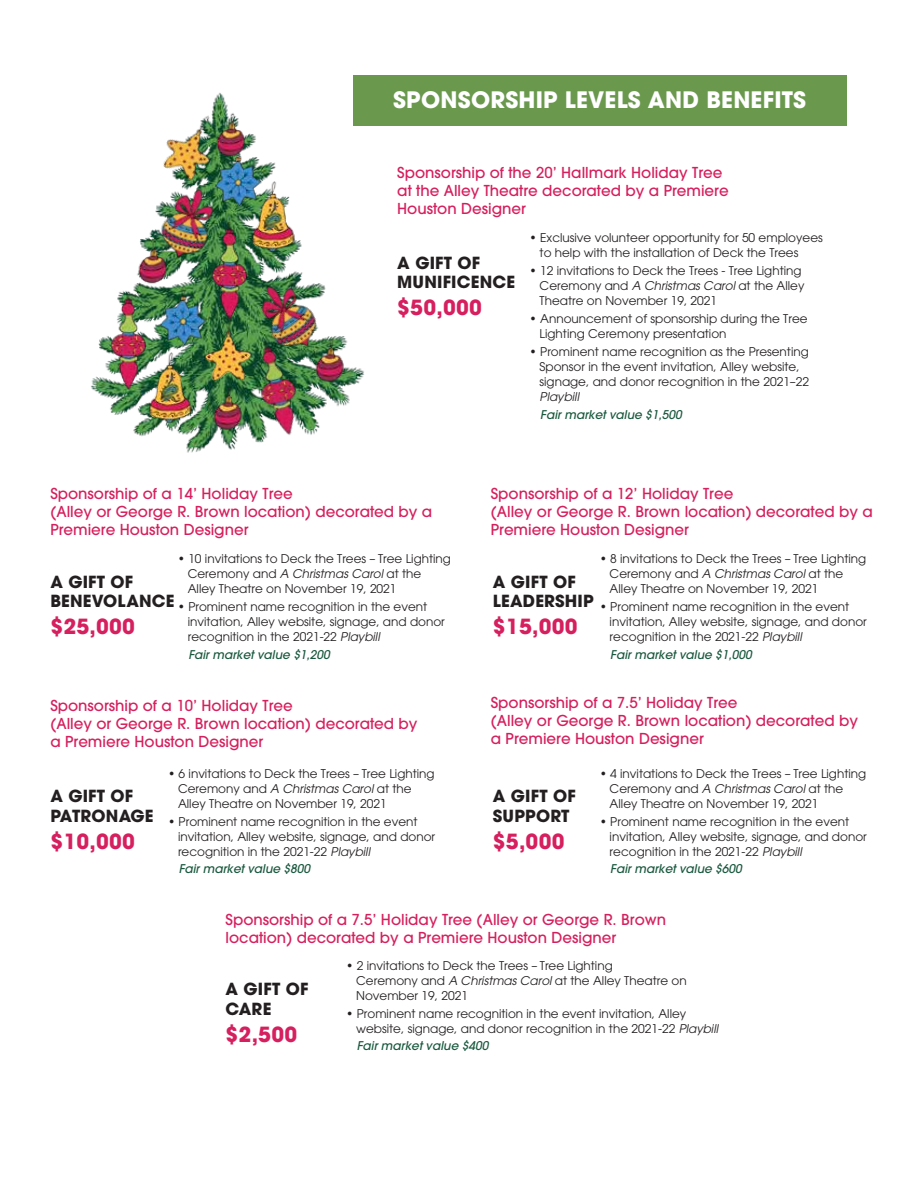
<style>
.page{position:relative;width:918px;height:1188px;background:#fff}
.page>*{position:absolute;margin:0;border:0;box-sizing:border-box;transform-origin:0 0}
.t1{font:700 22.5px "ITC Avant Garde Std";letter-spacing:.01em;color:#fff}
.t2{font:700 21.6px "Avant Garde IT Cby BT";letter-spacing:.01em;color:#d61f5e}
.t3{font:700 16.65px/20px "ITC Avant Garde Std";letter-spacing:.01em;color:#231f20}
.t4{font:500 15px/18px "ITC Avant Garde Std";color:#d61f5e}
.t5{font:12px/15px "ITC Avant Garde Std";color:#231f20}
.t6{font:italic 500 12px "ITC Avant Garde Std";color:#1a593f}
.t7{font:italic 12px "ITC Avant Garde Std";color:#231f20}
.s1{font-style:italic}
</style>
<div class="page">
<div style="left:353px;top:75px;width:493px;height:51px;background:#6a994e"></div>
<img style="left:91px;top:92px;width:273px;height:361px">
<img style="left:152px;top:188px;width:73px;height:77px">
<img style="left:254px;top:268px;width:76px;height:63px">
<img style="left:142px;top:348px;width:52px;height:76px">
<img style="left:245px;top:177px;width:52px;height:76px">
<img style="left:207px;top:215px;width:47px;height:96px">
<img style="left:157px;top:283px;width:52px;height:63px">
<img style="left:212px;top:144px;width:52px;height:63px">
<img style="left:106px;top:285px;width:47px;height:106px">
<img style="left:242px;top:328px;width:72px;height:114px">
<img style="left:201px;top:311px;width:53px;height:70px">
<img style="left:152px;top:101px;width:80px;height:87px">
<img style="left:208px;top:105px;width:46px;height:56px">
<img style="left:204px;top:379px;width:46px;height:56px">
<img style="left:306px;top:331px;width:46px;height:56px">
<img style="left:129px;top:232px;width:46px;height:56px">
<h1 class="t1" style="left:393px;top:85px;width:415px">SPONSORSHIP LEVELS AND BENEFITS</h1>
<p class="t4" style="left:397px;top:163px;width:333px">Sponsorship of the 20’ Hallmark Holiday Tree at the Alley Theatre decorated by a Premiere<br>Houston Designer</p>
<h3 class="t3" style="left:397px;top:252px;width:119px">A GIFT OF<br>MUNIFICENCE</h3>
<h2 class="t2" style="left:397px;top:295px;width:86px">$50,000</h2>
<p class="t5" style="left:540px;top:230px;width:285px;text-indent:-10px">• Exclusive volunteer opportunity for 50 employees to help with the installation of Deck the Trees</p>
<p class="t5" style="left:540px;top:263px;width:266px;text-indent:-10px">• 12 invitations to Deck the Trees - Tree Lighting<br>Ceremony and <span class="s1">A Christmas Carol</span> at the Alley<br>Theatre on November 19, 2021</p>
<p class="t5" style="left:540px;top:311px;width:270px;text-indent:-10px">• Announcement of sponsorship during the Tree<br>Lighting Ceremony presentation</p>
<p class="t5" style="left:540px;top:344px;width:271px;text-indent:-10px">• Prominent name recognition as the Presenting<br>Sponsor in the event invitation, Alley website, signage, and donor recognition in the 2021–22</p>
<p class="t7" style="left:540px;top:390px;width:41px">Playbill</p>
<p class="t6" style="left:540px;top:407px;width:143px">Fair market value $1,500</p>
<p class="t4" style="left:50px;top:484px;width:384px">Sponsorship of a 14’ Holiday Tree<br>(Alley or George R. Brown location) decorated by a<br>Premiere Houston Designer</p>
<p class="t5" style="left:188px;top:551px;width:265px;text-indent:-10px">• 10 invitations to Deck the Trees – Tree Lighting<br>Ceremony and <span class="s1">A Christmas Carol</span> at the<br>Alley Theatre on November 19, 2021</p>
<p class="t5" style="left:188px;top:599px;width:259px;text-indent:-10px">• Prominent name recognition in the event invitation, Alley website, signage, and donor recognition in the 2021-22 <span class="s1">Playbill</span></p>
<p class="t6" style="left:188px;top:647px;width:143px">Fair market value $1,200</p>
<h3 class="t3" style="left:50px;top:571px;width:126px">A GIFT OF<br>BENEVOLANCE</h3>
<h2 class="t2" style="left:50px;top:614px;width:86px">$25,000</h2>
<p class="t4" style="left:50px;top:697px;width:369px">Sponsorship of a 10’ Holiday Tree<br>(Alley or George R. Brown location) decorated by a Premiere Houston Designer</p>
<h3 class="t3" style="left:50px;top:786px;width:105px">A GIFT OF<br>PATRONAGE</h3>
<h2 class="t2" style="left:50px;top:828px;width:86px">$10,000</h2>
<p class="t5" style="left:178px;top:766px;width:258px;text-indent:-10px">• 6 invitations to Deck the Trees – Tree Lighting<br>Ceremony and <span class="s1">A Christmas Carol</span> at the<br>Alley Theatre on November 19, 2021</p>
<p class="t5" style="left:178px;top:814px;width:259px;text-indent:-10px">• Prominent name recognition in the event invitation, Alley website, signage, and donor recognition in the 2021-22 <span class="s1">Playbill</span></p>
<p class="t6" style="left:179px;top:861px;width:133px">Fair market value $800</p>
<p class="t4" style="left:491px;top:484px;width:384px">Sponsorship of a 12’ Holiday Tree<br>(Alley or George R. Brown location) decorated by a<br>Premiere Houston Designer</p>
<p class="t5" style="left:610px;top:551px;width:258px;text-indent:-10px">• 8 invitations to Deck the Trees – Tree Lighting<br>Ceremony and <span class="s1">A Christmas Carol</span> at the<br>Alley Theatre on November 19, 2021</p>
<p class="t5" style="left:610px;top:599px;width:259px;text-indent:-10px">• Prominent name recognition in the event invitation, Alley website, signage, and donor recognition in the 2021-22 <span class="s1">Playbill</span></p>
<p class="t6" style="left:610px;top:647px;width:143px">Fair market value $1,000</p>
<h3 class="t3" style="left:493px;top:571px;width:102px">A GIFT OF<br>LEADERSHIP</h3>
<h2 class="t2" style="left:493px;top:614px;width:86px">$15,000</h2>
<p class="t4" style="left:491px;top:693px;width:369px">Sponsorship of a 7.5’ Holiday Tree<br>(Alley or George R. Brown location) decorated by a Premiere Houston Designer</p>
<h3 class="t3" style="left:493px;top:786px;width:84px">A GIFT OF<br>SUPPORT</h3>
<h2 class="t2" style="left:493px;top:828px;width:73px">$5,000</h2>
<p class="t5" style="left:610px;top:766px;width:258px;text-indent:-10px">• 4 invitations to Deck the Trees – Tree Lighting<br>Ceremony and <span class="s1">A Christmas Carol</span> at the<br>Alley Theatre on November 19, 2021</p>
<p class="t5" style="left:610px;top:814px;width:259px;text-indent:-10px">• Prominent name recognition in the event invitation, Alley website, signage, and donor recognition in the 2021-22 <span class="s1">Playbill</span></p>
<p class="t6" style="left:610px;top:861px;width:133px">Fair market value $600</p>
<p class="t4" style="left:226px;top:911px;width:442px">Sponsorship of a 7.5’ Holiday Tree (Alley or George R. Brown location) decorated by a Premiere Houston Designer</p>
<h3 class="t3" style="left:226px;top:979px;width:84px">A GIFT OF<br>CARE</h3>
<h2 class="t2" style="left:226px;top:1021px;width:73px">$2,500</h2>
<p class="t5" style="left:356px;top:958px;width:332px;text-indent:-10px">• 2 invitations to Deck the Trees – Tree Lighting<br>Ceremony and <span class="s1">A Christmas Carol</span> at the Alley Theatre on<br>November 19, 2021</p>
<p class="t5" style="left:356px;top:1006px;width:364px;text-indent:-10px">• Prominent name recognition in the event invitation, Alley website, signage, and donor recognition in the 2021-22 <span class="s1">Playbill</span></p>
<p class="t6" style="left:357px;top:1039px;width:133px">Fair market value $400</p>
</div>
